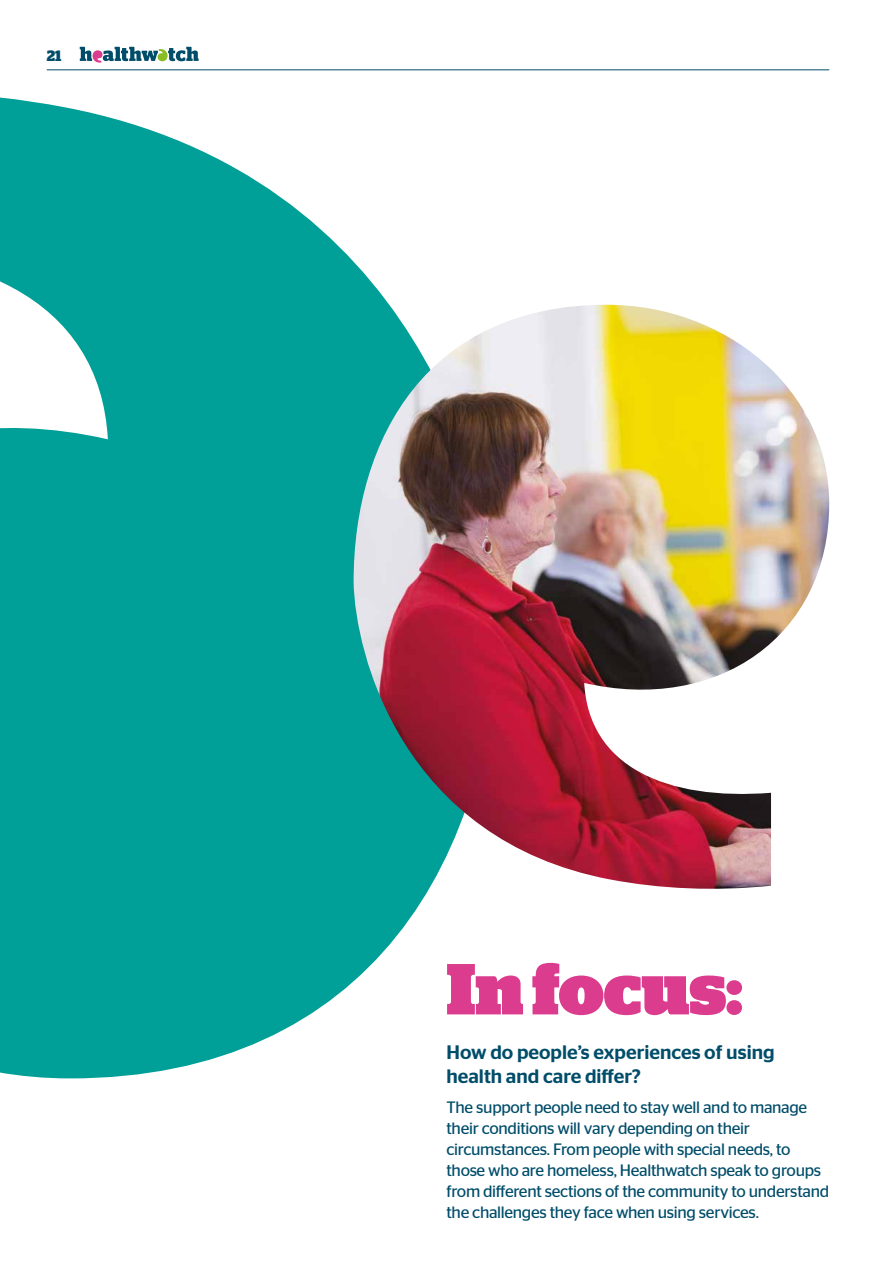
<style>
.page{position:relative;width:893px;height:1263px;background:#fff}
.page>*{position:absolute;margin:0;border:0;box-sizing:border-box;transform-origin:0 0}
.t1{font:900 72px "Stag";color:#db3c8e}
.t2{font:500 19.5px/24px "Stag Sans";color:#004d6a}
.t3{font:16.5px/21px "Stag Sans";letter-spacing:-.02em;color:#004d6a}
.t4{font:700 15px "Stag";color:#004d6a}
</style>
<div class="page">
<svg style="left:0;top:97px;width:429px;height:981px;fill:#009f98"></svg>
<img style="left:354px;top:305px;width:475px;height:585px">
<svg style="left:80px;top:47px;width:119px;height:16px"></svg>
<hr style="left:47px;top:70px;width:782px;height:1px;background:#004d6a">
<p class="t4" style="left:47px;top:47px;width:16px">21</p>
<h1 class="t1" style="left:446px;top:947px;width:298px">In focus:</h1>
<p class="t2" style="left:446px;top:1040px;width:330px">How do people’s experiences of using health and care differ?</p>
<p class="t3" style="left:446px;top:1096px;width:384px">The support people need to stay well and to manage their conditions will vary depending on their circumstances. From people with special needs, to those who are homeless, Healthwatch speak to groups from different sections of the community to understand the challenges they face when using services.</p>
</div>
